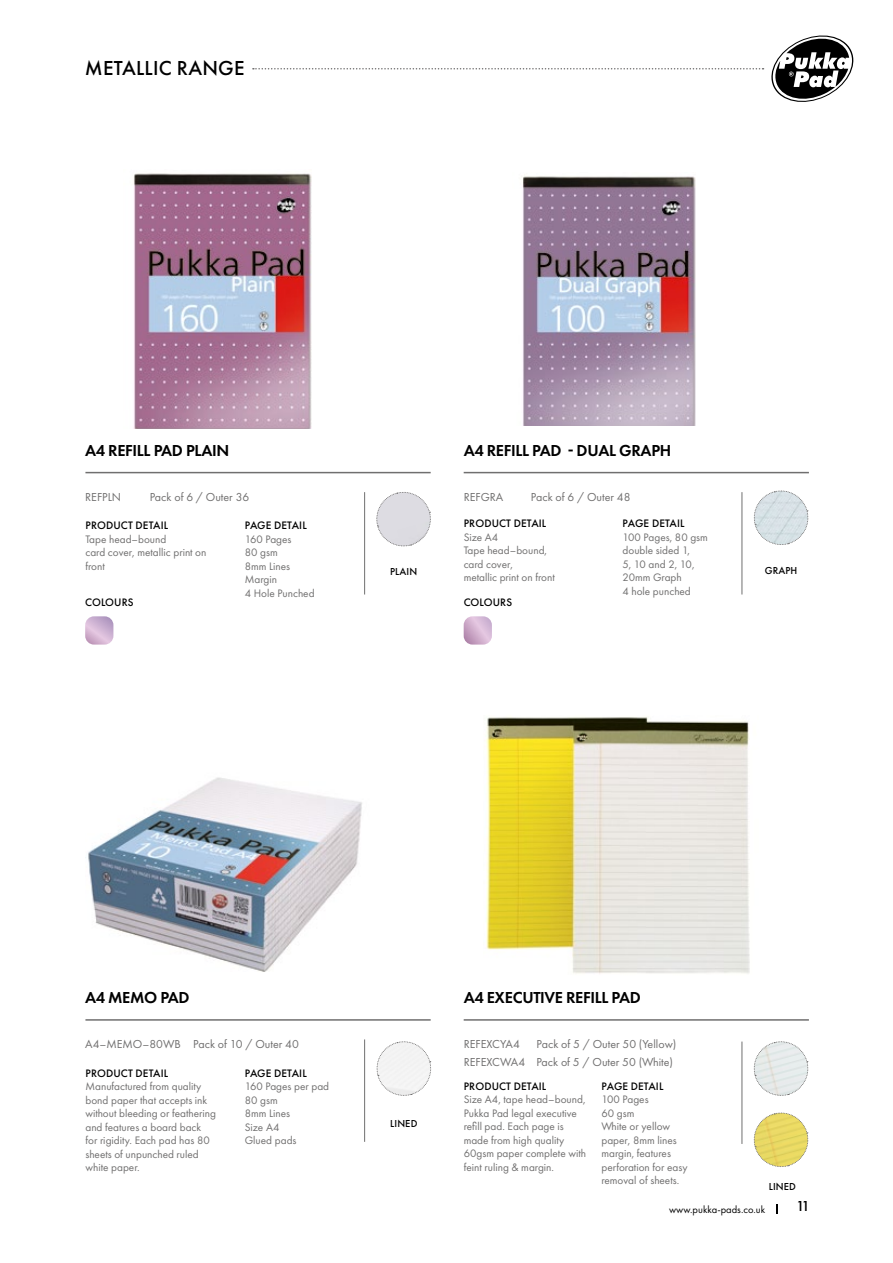
<style>
.page{position:relative;width:893px;height:1263px;background:#fff}
.page>*{position:absolute;margin:0;border:0;box-sizing:border-box;transform-origin:0 0}
.t1{font:500 21px "Futura PT";letter-spacing:.01em;color:#000}
.t2{font:600 16.5px "Futura PT";letter-spacing:-.02em;color:#000}
.t3{font:500 15px "Futura PT";color:#000}
.t4{font:12px/18px "Futura PT";color:#706f6f;text-align:right}
.t5{font:11.25px/13.5px "Futura PT";color:#706f6f}
.t6{font:500 11.25px "Futura PT";letter-spacing:.01em;color:#000}
.t7{font:10.5px "Futura PT";color:#000}
.t8{font:500 10.5px "Futura PT";letter-spacing:.01em;color:#000}
</style>
<div class="page">
<svg style="left:753px;top:490px;width:56px;height:55px"></svg>
<svg style="left:85px;top:616px;width:28px;height:29px"></svg>
<svg style="left:464px;top:616px;width:28px;height:29px"></svg>
<hr style="left:464px;top:472px;width:345px;height:1px;background:#706f6f">
<hr style="left:464px;top:1019px;width:345px;height:2px;background:#706f6f">
<hr style="left:85px;top:472px;width:346px;height:1px;background:#706f6f">
<hr style="left:85px;top:1019px;width:346px;height:2px;background:#706f6f">
<hr style="left:364px;top:492px;width:1px;height:102px;background:#706f6f">
<hr style="left:364px;top:1039px;width:1px;height:103px;background:#706f6f">
<hr style="left:742px;top:492px;width:1px;height:102px;background:#706f6f">
<hr style="left:742px;top:1041px;width:1px;height:103px;background:#706f6f">
<img style="left:133px;top:173px;width:179px;height:255px">
<img style="left:486px;top:717px;width:264px;height:257px">
<img style="left:85px;top:777px;width:277px;height:195px">
<svg style="left:376px;top:1041px;width:56px;height:55px"></svg>
<svg style="left:753px;top:1112px;width:56px;height:55px"></svg>
<svg style="left:753px;top:1041px;width:56px;height:55px"></svg>
<img style="left:523px;top:176px;width:173px;height:249px">
<svg style="left:376px;top:492px;width:55px;height:55px"></svg>
<svg style="left:771px;top:35px;width:83px;height:67px"></svg>
<svg style="left:253px;top:68px;width:510px;height:2px"></svg>
<h1 class="t1" style="left:85px;top:55px;width:161px">METALLIC RANGE</h1>
<h2 class="t2" style="left:85px;top:440px;width:146px">A4 REFILL PAD PLAIN</h2>
<p class="t4" style="left:85px;top:487px;width:37px">REFPLN</p>
<p class="t4" style="left:150px;top:487px;width:101px">Pack of 6 / Outer 36</p>
<h2 class="t2" style="left:464px;top:440px;width:209px">A4 REFILL PAD - DUAL GRAPH</h2>
<p class="t4" style="left:464px;top:487px;width:41px">REFGRA</p>
<p class="t4" style="left:531px;top:487px;width:101px">Pack of 6 / Outer 48</p>
<p class="t6" style="left:464px;top:517px;width:84px">PRODUCT DETAIL</p>
<p class="t5" style="left:464px;top:530px;width:93px">Size A4<br>Tape head–bound, card cover,<br>metallic print on front</p>
<p class="t6" style="left:623px;top:517px;width:63px">PAGE DETAIL</p>
<p class="t5" style="left:623px;top:530px;width:87px">100 Pages, 80 gsm double sided 1,<br>5, 10 and 2, 10,<br>20mm Graph<br>4 hole punched</p>
<p class="t6" style="left:86px;top:519px;width:84px">PRODUCT DETAIL</p>
<p class="t5" style="left:85px;top:532px;width:123px">Tape head–bound<br>card cover, metallic print on front</p>
<p class="t6" style="left:245px;top:519px;width:63px">PAGE DETAIL</p>
<p class="t5" style="left:245px;top:532px;width:71px">160 Pages<br>80 gsm<br>8mm Lines<br>Margin<br>4 Hole Punched</p>
<p class="t8" style="left:390px;top:565px;width:29px">PLAIN</p>
<p class="t8" style="left:765px;top:564px;width:34px">GRAPH</p>
<p class="t6" style="left:85px;top:595px;width:50px">COLOURS</p>
<p class="t6" style="left:464px;top:595px;width:50px">COLOURS</p>
<h2 class="t2" style="left:85px;top:987px;width:106px">A4 MEMO PAD</h2>
<p class="t4" style="left:85px;top:1035px;width:215px">A4–MEMO–80WB Pack of 10 / Outer 40</p>
<p class="t6" style="left:86px;top:1066px;width:84px">PRODUCT DETAIL</p>
<p class="t5" style="left:85px;top:1079px;width:132px">Manufactured from quality bond paper that accepts ink without bleeding or feathering and features a board back for rigidity. Each pad has 80 sheets of unpunched ruled white paper.</p>
<p class="t6" style="left:245px;top:1066px;width:63px">PAGE DETAIL</p>
<p class="t5" style="left:245px;top:1079px;width:86px">160 Pages per pad<br>80 gsm<br>8mm Lines<br>Size A4<br>Glued pads</p>
<p class="t8" style="left:390px;top:1117px;width:29px">LINED</p>
<h2 class="t2" style="left:464px;top:987px;width:179px">A4 EXECUTIVE REFILL PAD</h2>
<p class="t4" style="left:464px;top:1035px;width:214px">Pack of 5 / Outer 50 (Yellow)<br>REFEXCWA4 Pack of 5 / Outer 50 (White)</p>
<p class="t4" style="left:464px;top:1035px;width:58px">REFEXCYA4</p>
<p class="t6" style="left:464px;top:1079px;width:84px">PRODUCT DETAIL</p>
<p class="t5" style="left:464px;top:1093px;width:124px">Size A4, tape head–bound,<br>Pukka Pad legal executive refill pad. Each page is made from high quality<br>60gsm paper complete with feint ruling &amp; margin.</p>
<p class="t6" style="left:601px;top:1079px;width:63px">PAGE DETAIL</p>
<p class="t5" style="left:601px;top:1093px;width:88px">100 Pages<br>60 gsm<br>White or yellow paper, 8mm lines margin, features perforation for easy removal of sheets.</p>
<p class="t8" style="left:769px;top:1180px;width:29px">LINED</p>
<p class="t7" style="left:669px;top:1203px;width:98px">www.pukka-pads.co.uk</p>
<h3 class="t3" style="left:796px;top:1196px;width:16px">11</h3>
</div>
